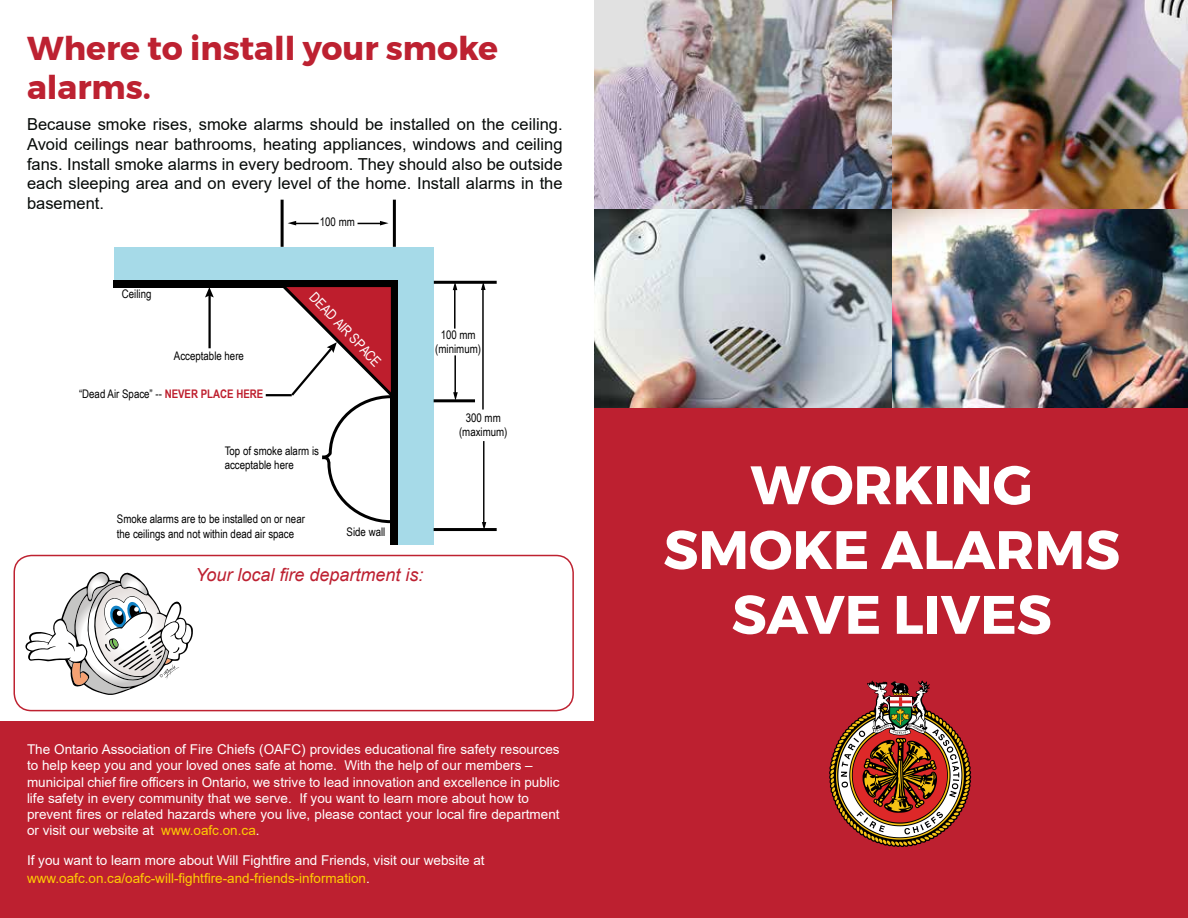
<style>
.page{position:relative;width:1188px;height:918px;background:#fff}
.page>*{position:absolute;margin:0;border:0;box-sizing:border-box;transform-origin:0 0}
.t1{font:700 54px/64.8px "Montserrat";color:#fff;text-align:center}
.t2{font:700 33px/39.6px "Montserrat";color:#bd2131}
.t3{font:italic 18px "Arial";color:#bd2031}
.t4{font:16.5px/19.8px "Arial";color:#060a08;text-align:justify}
.t5{font:14.25px "Arial Narrow";color:#fff}
.t6{font:13.5px/16.2px "Arial";color:#fff}
.t7{font:11.85px/14.2px "Arial Narrow";color:#000;text-align:center}
.s1{font-weight:700;color:#be1e2d}
.s2{color:#ffcd03}
</style>
<div class="page">
<div style="left:0;top:721px;width:594px;height:197px;background:#bd2030"></div>
<img style="left:892px;top:0;width:296px;height:210px">
<img style="left:892px;top:210px;width:296px;height:199px">
<img style="left:594px;top:0;width:298px;height:409px">
<div style="left:594px;top:409px;width:594px;height:509px;background:#bd2030"></div>
<svg style="left:829px;top:681px;width:142px;height:166px"></svg>
<div style="left:14px;top:555px;width:560px;height:156px;border:2px solid #be2231;border-radius:17px"></div>
<svg style="left:25px;top:571px;width:168px;height:124px"></svg>
<div style="left:114px;top:247px;width:320px;height:33px;background:#a6dae8"></div>
<div style="left:398px;top:247px;width:36px;height:298px;background:#a6dae8"></div>
<div style="left:114px;top:280px;width:284px;height:7px;background:#000"></div>
<div style="left:391px;top:280px;width:7px;height:265px;background:#000"></div>
<hr style="left:434px;top:281px;width:63px;height:3px;background:#000">
<hr style="left:434px;top:399px;width:41px;height:3px;background:#000">
<hr style="left:434px;top:528px;width:63px;height:3px;background:#000">
<hr style="left:454px;top:289px;width:2px;height:40px;background:#000">
<svg style="left:453px;top:283px;width:4px;height:7px"></svg>
<hr style="left:454px;top:355px;width:2px;height:39px;background:#000">
<svg style="left:453px;top:392px;width:5px;height:8px"></svg>
<hr style="left:482px;top:288px;width:2px;height:122px;background:#000">
<svg style="left:481px;top:283px;width:5px;height:7px"></svg>
<hr style="left:483px;top:441px;width:1px;height:83px;background:#000">
<svg style="left:482px;top:522px;width:4px;height:6px"></svg>
<svg style="left:278px;top:199px;width:118px;height:326px"></svg>
<hr style="left:208px;top:294px;width:3px;height:54px;background:#000">
<svg style="left:205px;top:287px;width:9px;height:10px"></svg>
<hr style="left:266px;top:394px;width:26px;height:2px;background:#000">
<h2 class="t2" style="left:27px;top:28px;width:473px">Where to install your smoke alarms.</h2>
<p class="t4" style="left:27px;top:114px;width:537px">Because smoke rises, smoke alarms should be installed on the ceiling.<br>Avoid ceilings near bathrooms, heating appliances, windows and ceiling fans. Install smoke alarms in every bedroom. They should also be outside each sleeping area and on every level of the home. Install alarms in the basement.</p>
<p class="t7" style="left:320px;top:214px;width:37px">100 mm</p>
<p class="t7" style="left:122px;top:286px;width:31px">Ceiling</p>
<p class="t7" style="left:174px;top:348px;width:72px">Acceptable here</p>
<p class="t7" style="left:79px;top:387px;width:186px">“Dead Air Space” -- <span class="s1">NEVER PLACE HERE</span></p>
<p class="t5" style="left:320px;top:287px;width:98px;rotate:46deg">DEAD AIR SPACE</p>
<p class="t7" style="left:225px;top:443px;width:96px;text-align:left">Top of smoke alarm is acceptable here</p>
<p class="t7" style="left:435px;top:327px;width:47px">100 mm (minimum)</p>
<p class="t7" style="left:459px;top:410px;width:50px">300 mm (maximum)</p>
<p class="t7" style="left:117px;top:512px;width:190px;text-align:left">Smoke alarms are to be installed on or near the ceilings and not within dead air space</p>
<p class="t7" style="left:347px;top:524px;width:40px">Side wall</p>
<h3 class="t3" style="left:195px;top:563px;width:230px">Your local fire department is:</h3>
<p class="t6" style="left:27px;top:741px;width:534px">The Ontario Association of Fire Chiefs (OAFC) provides educational fire safety resources to help keep you and your loved ones safe at home. With the help of our members – municipal chief fire officers in Ontario, we strive to lead innovation and excellence in public life safety in every community that we serve. If you want to learn more about how to prevent fires or related hazards where you live, please contact your local fire department or visit our website at <span class="s2">www.oafc.on.ca</span>.</p>
<p class="t6" style="left:27px;top:851px;width:459px;line-height:18px">If you want to learn more about Will Fightfire and Friends, visit our website at <span class="s2">www.oafc.on.ca/oafc-will-fightfire-and-friends-information</span>.</p>
<h1 class="t1" style="left:663px;top:453px;width:458px">WORKING<br>SMOKE ALARMS<br>SAVE LIVES</h1>
</div>
